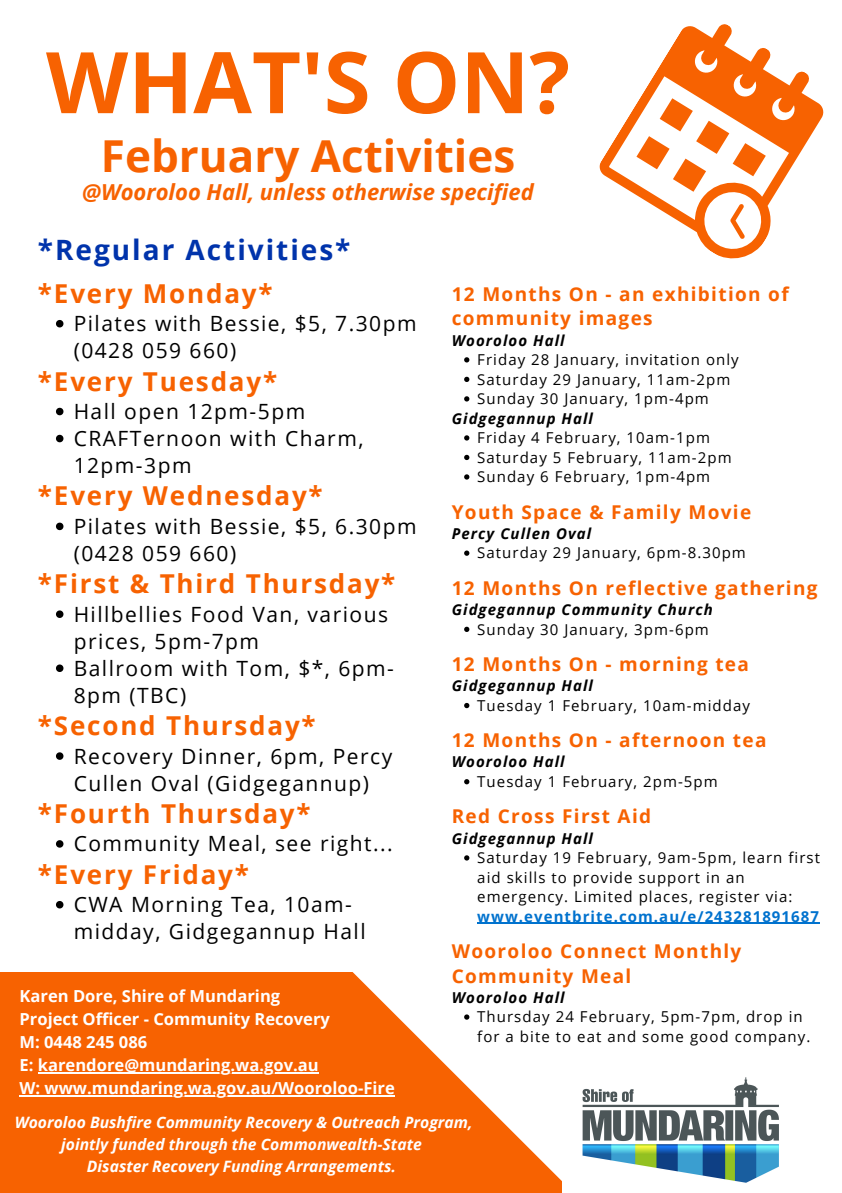
<style>
.page{position:relative;width:842px;height:1193px;background:#fff}
.page>*{position:absolute;margin:0;border:0;box-sizing:border-box;transform-origin:0 0}
.t1{font:700 85px "Open Sans";color:#f76201}
.t2{font:700 44px "Open Sans";color:#f76201}
.t3{font:700 28px "Open Sans";letter-spacing:.07em;color:#0033ab}
.t4{font:700 26px "Open Sans";letter-spacing:.07em;color:#f76201}
.t5{font:italic 700 22px "Open Sans";color:#f76201}
.t6{font:21px/27px "Open Sans";letter-spacing:.07em;color:#000}
.t7{font:700 19px/24.4px "Open Sans";letter-spacing:.07em;color:#f76201}
.t8{font:700 16.55px "Open Sans";color:#fff}
.t9{font:italic 700 15.7px/21.8px "Open Sans";color:#fff;text-align:center}
.t10{font:15px/19.5px "Open Sans";letter-spacing:.07em;color:#000}
.t11{font:italic 700 15px "Open Sans";letter-spacing:.07em;color:#000}
.s1{font-weight:700;color:#0072ce}
</style>
<div class="page">
<div style="left:0;top:972px;width:575px;height:220px;background:#f76201"></div>
<svg style="left:344px;top:972px;width:231px;height:220px"></svg>
<img style="left:563px;top:1065px;width:216px;height:127px">
<svg style="left:464px;top:357px;width:5px;height:5px"></svg>
<svg style="left:464px;top:376px;width:5px;height:6px"></svg>
<svg style="left:464px;top:396px;width:5px;height:5px"></svg>
<svg style="left:464px;top:435px;width:5px;height:5px"></svg>
<svg style="left:464px;top:454px;width:5px;height:6px"></svg>
<svg style="left:464px;top:474px;width:5px;height:5px"></svg>
<svg style="left:464px;top:550px;width:5px;height:5px"></svg>
<svg style="left:464px;top:626px;width:5px;height:6px"></svg>
<svg style="left:464px;top:702px;width:5px;height:6px"></svg>
<svg style="left:464px;top:779px;width:5px;height:5px"></svg>
<svg style="left:464px;top:855px;width:5px;height:5px"></svg>
<hr style="left:477px;top:922px;width:343px;height:1px;background:#0072ce">
<svg style="left:464px;top:1014px;width:5px;height:5px"></svg>
<svg style="left:599px;top:24px;width:225px;height:235px"></svg>
<svg style="left:725px;top:203px;width:34px;height:37px"></svg>
<hr style="left:38px;top:1071px;width:281px;height:2px;background:#fff">
<hr style="left:45px;top:1094px;width:350px;height:1px;background:#fff">
<svg style="left:56px;top:320px;width:7px;height:7px"></svg>
<svg style="left:56px;top:407px;width:7px;height:8px"></svg>
<svg style="left:56px;top:434px;width:7px;height:8px"></svg>
<svg style="left:56px;top:522px;width:7px;height:8px"></svg>
<svg style="left:56px;top:610px;width:7px;height:8px"></svg>
<svg style="left:56px;top:664px;width:7px;height:8px"></svg>
<svg style="left:56px;top:752px;width:7px;height:7px"></svg>
<svg style="left:56px;top:840px;width:7px;height:7px"></svg>
<svg style="left:56px;top:901px;width:7px;height:7px"></svg>
<p class="t1" style="left:46px;top:22px;width:525px">WHAT'S ON?</p>
<p class="t2" style="left:101px;top:125px;width:416px">February Activities</p>
<p class="t5" style="left:82px;top:176px;width:453px">@Wooroloo Hall, unless otherwise specified</p>
<p class="t3" style="left:38px;top:230px;width:314px">*Regular Activities*</p>
<p class="t4" style="left:38px;top:275px;width:236px">*Every Monday*</p>
<p class="t6" style="left:74px;top:309px;width:344px">Pilates with Bessie, $5, 7.30pm (0428 059 660)</p>
<p class="t4" style="left:38px;top:362px;width:241px">*Every Tuesday*</p>
<p class="t6" style="left:74px;top:397px;width:233px">Hall open 12pm-5pm</p>
<p class="t6" style="left:74px;top:424px;width:291px">CRAFTernoon with Charm,<br>12pm-3pm</p>
<p class="t6" style="left:74px;top:512px;width:344px">Pilates with Bessie, $5, 6.30pm (0428 059 660)</p>
<p class="t4" style="left:38px;top:477px;width:286px">*Every Wednesday*</p>
<p class="t4" style="left:38px;top:565px;width:359px">*First &amp; Third Thursday*</p>
<p class="t6" style="left:74px;top:600px;width:316px">Hillbellies Food Van, various prices, 5pm-7pm</p>
<p class="t6" style="left:74px;top:654px;width:322px">Ballroom with Tom, $*, 6pm-<br>8pm (TBC)</p>
<p class="t4" style="left:38px;top:707px;width:279px">*Second Thursday*</p>
<p class="t6" style="left:74px;top:741px;width:320px">Recovery Dinner, 6pm, Percy<br>Cullen Oval (Gidgegannup)</p>
<p class="t6" style="left:74px;top:829px;width:321px">Community Meal, see right...</p>
<p class="t4" style="left:38px;top:795px;width:274px">*Fourth Thursday*</p>
<p class="t4" style="left:38px;top:855px;width:213px">*Every Friday*</p>
<p class="t6" style="left:74px;top:890px;width:294px">CWA Morning Tea, 10am&shy;midday, Gidgegannup Hall</p>
<p class="t7" style="left:452px;top:281px;width:338px">12 Months On - an exhibition of community images</p>
<p class="t11" style="left:452px;top:329px;width:114px">Wooroloo Hall</p>
<p class="t10" style="left:477px;top:349px;width:263px">Friday 28 January, invitation only</p>
<p class="t10" style="left:477px;top:369px;width:255px">Saturday 29 January, 11am-2pm</p>
<p class="t10" style="left:477px;top:388px;width:233px">Sunday 30 January, 1pm-4pm</p>
<p class="t10" style="left:477px;top:427px;width:234px">Friday 4 February, 10am-1pm</p>
<p class="t10" style="left:477px;top:447px;width:256px">Saturday 5 February, 11am-2pm</p>
<p class="t10" style="left:477px;top:466px;width:234px">Sunday 6 February, 1pm-4pm</p>
<p class="t11" style="left:452px;top:407px;width:143px">Gidgegannup Hall</p>
<p class="t7" style="left:452px;top:499px;width:301px">Youth Space &amp; Family Movie</p>
<p class="t11" style="left:452px;top:522px;width:141px">Percy Cullen Oval</p>
<p class="t7" style="left:452px;top:575px;width:367px">12 Months On reflective gathering</p>
<p class="t11" style="left:452px;top:599px;width:263px">Gidgegannup Community Church</p>
<p class="t7" style="left:452px;top:651px;width:299px">12 Months On - morning tea</p>
<p class="t11" style="left:452px;top:675px;width:143px">Gidgegannup Hall</p>
<p class="t7" style="left:452px;top:727px;width:316px">12 Months On - afternoon tea</p>
<p class="t11" style="left:452px;top:751px;width:114px">Wooroloo Hall</p>
<p class="t10" style="left:477px;top:542px;width:270px">Saturday 29 January, 6pm-8.30pm</p>
<p class="t10" style="left:477px;top:619px;width:233px">Sunday 30 January, 3pm-6pm</p>
<p class="t10" style="left:477px;top:695px;width:274px">Tuesday 1 February, 10am-midday</p>
<p class="t10" style="left:477px;top:771px;width:242px">Tuesday 1 February, 2pm-5pm</p>
<p class="t7" style="left:452px;top:803px;width:201px">Red Cross First Aid</p>
<p class="t11" style="left:452px;top:827px;width:143px">Gidgegannup Hall</p>
<p class="t10" style="left:477px;top:847px;width:344px">Saturday 19 February, 9am-5pm, learn first aid skills to provide support in an emergency. Limited places, register via: <span class="s1">www.eventbrite.com.au/e/243281891687</span></p>
<p class="t7" style="left:452px;top:938px;width:291px">Wooroloo Connect Monthly<br>Community Meal</p>
<p class="t8" style="left:20px;top:984px;width:262px">Karen Dore, Shire of Mundaring</p>
<p class="t11" style="left:452px;top:986px;width:114px">Wooroloo Hall</p>
<p class="t8" style="left:20px;top:1007px;width:312px">Project Officer - Community Recovery</p>
<p class="t8" style="left:20px;top:1029px;width:129px">M: 0448 245 086</p>
<p class="t8" style="left:20px;top:1052px;width:301px">E: karendore@mundaring.wa.gov.au</p>
<p class="t8" style="left:20px;top:1075px;width:377px">W: www.mundaring.wa.gov.au/Wooroloo-Fire</p>
<p class="t10" style="left:477px;top:1006px;width:335px">Thursday 24 February, 5pm-7pm, drop in for a bite to eat and some good company.</p>
<p class="t9" style="left:15px;top:1111px;width:459px">Wooroloo Bushfire Community Recovery &amp; Outreach Program, jointly funded through the Commonwealth-State</p>
<p class="t9" style="left:87px;top:1154px;width:311px">Disaster Recovery Funding Arrangements.</p>
</div>
